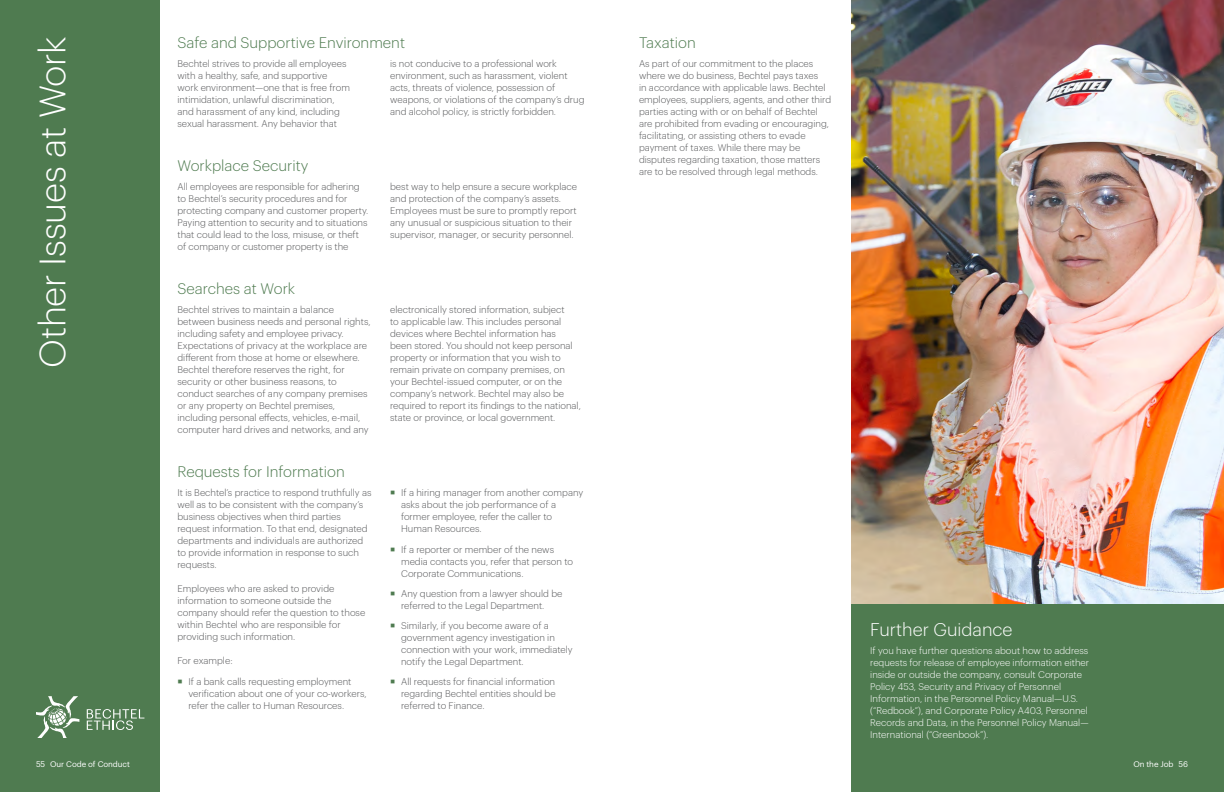
<style>
.page{position:relative;width:1224px;height:792px;background:#fff}
.page>*{position:absolute;margin:0;border:0;box-sizing:border-box;transform-origin:0 0}
.SUB_Section_Head{font:300 36px "Graphik";letter-spacing:-.005em;color:#fff}
.FG_HEAD{font:300 18px "Graphik";color:#fff}
.HEADING_2{font:300 15px "Graphik";color:#4f7b50}
.BODY_2_col{font:300 9.5px/12px "Graphik";color:#57585a}
.BODY{font:300 9.5px/12px "Graphik";color:#57585a}
.BODY_White{font:300 9.5px/12px "Graphik";color:#fff}
.t1{font:8px "Graphik";letter-spacing:-.01em;color:#fff}
</style>
<div class="page">
<div style="left:0;top:0;width:160px;height:792px;background:#4f7b50"></div>
<div style="left:852px;top:604px;width:372px;height:188px;background:#4f7b50"></div>
<img style="left:852px;top:0;width:372px;height:604px">
<svg style="left:87px;top:709px;width:57px;height:21px"></svg>
<svg style="left:36px;top:696px;width:43px;height:42px"></svg>
<p class="SUB_Section_Head" style="left:26px;top:368px;width:334px;rotate:-90deg">Other Issues at Work</p>
<p class="HEADING_2" style="left:178px;top:32px;width:229px">Safe and Supportive Environment</p>
<p class="BODY_2_col" style="left:178px;top:57px;width:174px">Bechtel strives to provide all employees with a healthy, safe, and supportive work environment—one that is free from intimidation, unlawful discrimination, and harassment of any kind, including sexual harassment. Any behavior that</p>
<p class="BODY_2_col" style="left:390px;top:57px;width:196px">is not conducive to a professional work environment, such as harassment, violent acts, threats of violence, possession of weapons, or violations of the company’s drug and alcohol policy, is strictly forbidden.</p>
<p class="HEADING_2" style="left:178px;top:155px;width:132px">Workplace Security</p>
<p class="BODY_2_col" style="left:178px;top:180px;width:192px">All employees are responsible for adhering to Bechtel’s security procedures and for protecting company and customer property.<br>Paying attention to security and to situations that could lead to the loss, misuse, or theft of company or customer property is the</p>
<p class="BODY_2_col" style="left:390px;top:180px;width:188px">best way to help ensure a secure workplace and protection of the company’s assets.<br>Employees must be sure to promptly report any unusual or suspicious situation to their supervisor, manager, or security personnel.</p>
<p class="HEADING_2" style="left:178px;top:278px;width:119px">Searches at Work</p>
<p class="BODY_2_col" style="left:178px;top:303px;width:195px">Bechtel strives to maintain a balance between business needs and personal rights, including safety and employee privacy.<br>Expectations of privacy at the workplace are different from those at home or elsewhere.<br>Bechtel therefore reserves the right, for security or other business reasons, to conduct searches of any company premises or any property on Bechtel premises, including personal effects, vehicles, e‑mail, computer hard drives and networks, and any</p>
<p class="BODY_2_col" style="left:390px;top:303px;width:192px">electronically stored information, subject<br>to applicable law. This includes personal devices where Bechtel information has<br>been stored. You should not keep personal property or information that you wish to remain private on company premises, on your Bechtel-issued computer, or on the company’s network. Bechtel may also be required to report its findings to the national, state or province, or local government.</p>
<p class="HEADING_2" style="left:178px;top:461px;width:169px">Requests for Information</p>
<p class="BODY_2_col" style="left:178px;top:486px;width:196px">It is Bechtel’s practice to respond truthfully as well as to be consistent with the company’s business objectives when third parties request information. To that end, designated departments and individuals are authorized to provide information in response to such requests.</p>
<p class="BODY_2_col" style="left:178px;top:582px;width:189px">Employees who are asked to provide information to someone outside the company should refer the question to those within Bechtel who are responsible for providing such information.</p>
<p class="BODY_2_col" style="left:178px;top:654px;width:57px">For example:</p>
<p class="BODY_2_col" style="left:189px;top:675px;width:180px">If a bank calls requesting employment verification about one of your co-workers, refer the caller to Human Resources.</p>
<p class="BODY_2_col" style="left:401px;top:486px;width:184px">If a hiring manager from another company asks about the job performance of a former employee, refer the caller to<br>Human Resources.</p>
<p class="BODY_2_col" style="left:401px;top:543px;width:174px">If a reporter or member of the news media contacts you, refer that person to<br>Corporate Communications.</p>
<p class="BODY_2_col" style="left:401px;top:587px;width:163px">Any question from a lawyer should be referred to the Legal Department.</p>
<p class="BODY_2_col" style="left:401px;top:619px;width:173px">Similarly, if you become aware of a government agency investigation in connection with your work, immediately notify the Legal Department.</p>
<p class="BODY_2_col" style="left:401px;top:675px;width:156px;text-align:justify">All requests for financial information regarding Bechtel entities should be referred to Finance.</p>
<p class="HEADING_2" style="left:639px;top:32px;width:58px">Taxation</p>
<p class="BODY" style="left:639px;top:57px;width:194px">As part of our commitment to the places where we do business, Bechtel pays taxes<br>in accordance with applicable laws. Bechtel employees, suppliers, agents, and other third parties acting with or on behalf of Bechtel are prohibited from evading or encouraging, facilitating, or assisting others to evade payment of taxes. While there may be disputes regarding taxation, those matters are to be resolved through legal methods.</p>
<p class="FG_HEAD" style="left:870px;top:617px;width:144px">Further Guidance</p>
<p class="BODY_White" style="left:870px;top:644px;width:220px">If you have further questions about how to address requests for release of employee information either inside or outside the company, consult Corporate Policy 453, Security and Privacy of Personnel Information, in the Personnel Policy Manual—U.S. (“Redbook”), and Corporate Policy A403, Personnel Records and Data, in the Personnel Policy Manual— International (“Greenbook”).</p>
<p class="t1" style="left:36px;top:758px;width:95px">55 Our Code of Conduct</p>
<p class="t1" style="left:1133px;top:758px;width:56px">On the Job 56</p>
</div>
